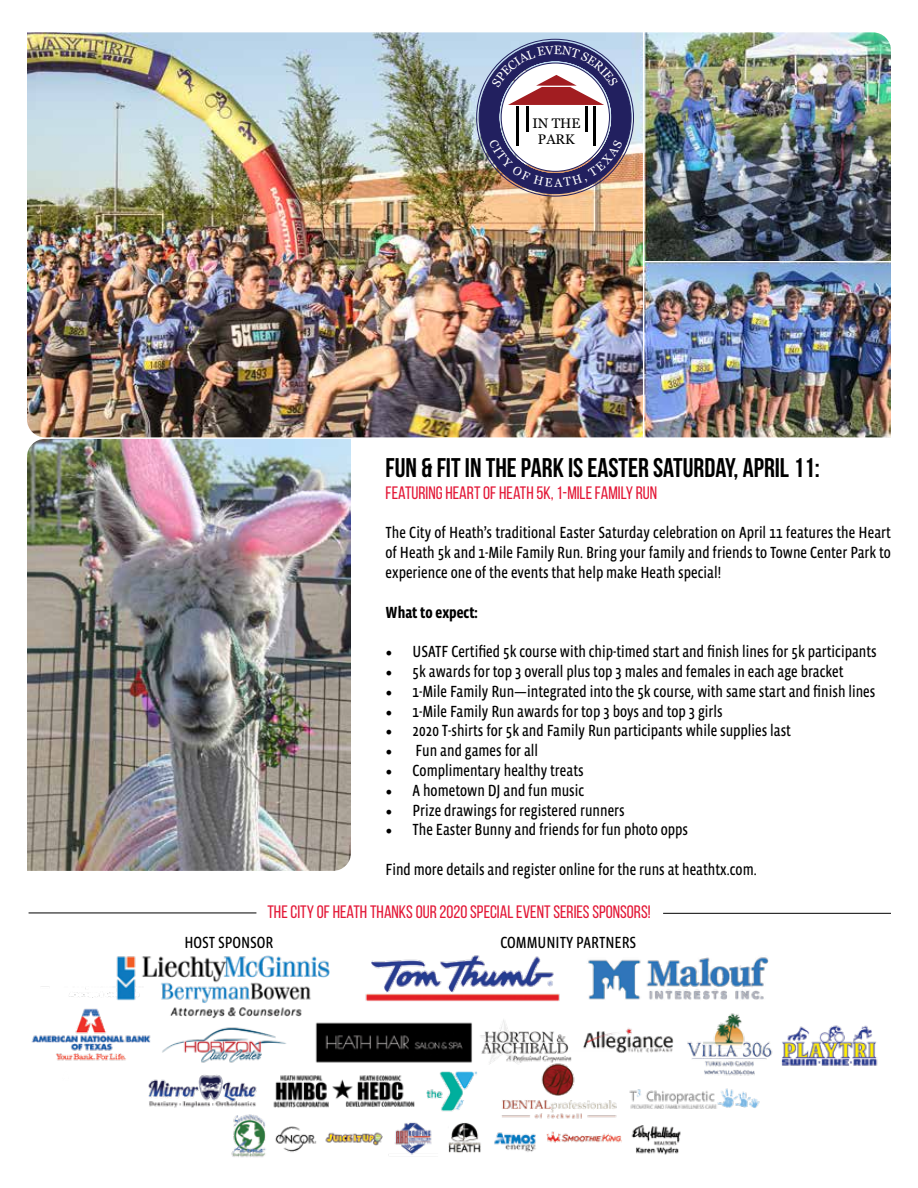
<style>
.page{position:relative;width:918px;height:1188px;background:#fff}
.page>*{position:absolute;margin:0;border:0;box-sizing:border-box;transform-origin:0 0}
.t1{font:700 27px "Bebas Neue";color:#000}
.t2{font:18px "Bebas Neue";color:#e31837}
.t3{font:16.5px/19.8px "Vista Sans Nar OTCE";color:#000;text-align:justify}
.t4{font:700 16.5px "Vista Sans Nar OTCE";color:#000}
.t5{font:13.8px/16.5px "Georgia";color:#000;text-align:center}
.s1{font-family:"Minion Pro";font-size:18px}
</style>
<div class="page">
<img style="left:31px;top:955px;width:847px;height:202px">
<img style="left:27px;top:32px;width:864px;height:405px">
<img style="left:27px;top:439px;width:324px;height:432px">
<hr style="left:663px;top:913px;width:228px;height:1px;background:#000">
<hr style="left:29px;top:913px;width:227px;height:1px;background:#000">
<hr style="left:643px;top:27px;width:1px;height:420px;background:#fff">
<hr style="left:644px;top:261px;width:251px;height:2px;background:#fff">
<svg style="left:476px;top:39px;width:158px;height:157px"></svg>
<p class="t5" style="left:532px;top:115px;width:50px">IN THE<br>PARK</p>
<h1 class="t1" style="left:386px;top:453px;width:436px">FUN &amp; FIT IN THE PARK IS EASTER SATURDAY, APRIL 11:</h1>
<p class="t2" style="left:386px;top:483px;width:273px">FEATURING HEART OF HEATH 5K, 1-MILE FAMILY RUN</p>
<p class="t3" style="left:386px;top:523px;width:507px">The City of Heath’s traditional Easter Saturday celebration on April 11 features the Heart of Heath 5k and 1-Mile Family Run. Bring your family and friends to Towne Center Park to experience one of the events that help make Heath special!</p>
<p class="t4" style="left:386px;top:603px;width:94px">What to expect:</p>
<p class="t3" style="left:386px;top:642px;width:493px"><span class="s1">•</span> USATF Certified 5k course with chip-timed start and finish lines for 5k participants</p>
<p class="t3" style="left:386px;top:661px;width:460px"><span class="s1">•</span> 5k awards for top 3 overall plus top 3 males and females in each age bracket</p>
<p class="t3" style="left:386px;top:681px;width:491px"><span class="s1">•</span> 1-Mile Family Run—integrated into the 5k course, with same start and finish lines</p>
<p class="t3" style="left:386px;top:701px;width:339px"><span class="s1">•</span> 1-Mile Family Run awards for top 3 boys and top 3 girls</p>
<p class="t3" style="left:386px;top:721px;width:407px"><span class="s1">•</span> 2020 T-shirts for 5k and Family Run participants while supplies last</p>
<p class="t3" style="left:386px;top:741px;width:154px"><span class="s1">•</span> Fun and games for all</p>
<p class="t3" style="left:386px;top:760px;width:200px"><span class="s1">•</span> Complimentary healthy treats</p>
<p class="t3" style="left:386px;top:780px;width:200px"><span class="s1">•</span> A hometown DJ and fun music</p>
<p class="t3" style="left:386px;top:800px;width:241px"><span class="s1">•</span> Prize drawings for registered runners</p>
<p class="t3" style="left:386px;top:820px;width:304px"><span class="s1">•</span> The Easter Bunny and friends for fun photo opps</p>
<p class="t3" style="left:386px;top:859px;width:373px">Find more details and register online for the runs at heathtx.com.</p>
<p class="t2" style="left:267px;top:902px;width:385px">THE CITY OF HEATH THANKS OUR 2020 SPECIAL EVENT SERIES SPONSORS!</p>
<p class="t3" style="left:184px;top:933px;width:91px">HOST SPONSOR</p>
<p class="t3" style="left:501px;top:933px;width:137px">COMMUNITY PARTNERS</p>
</div>
